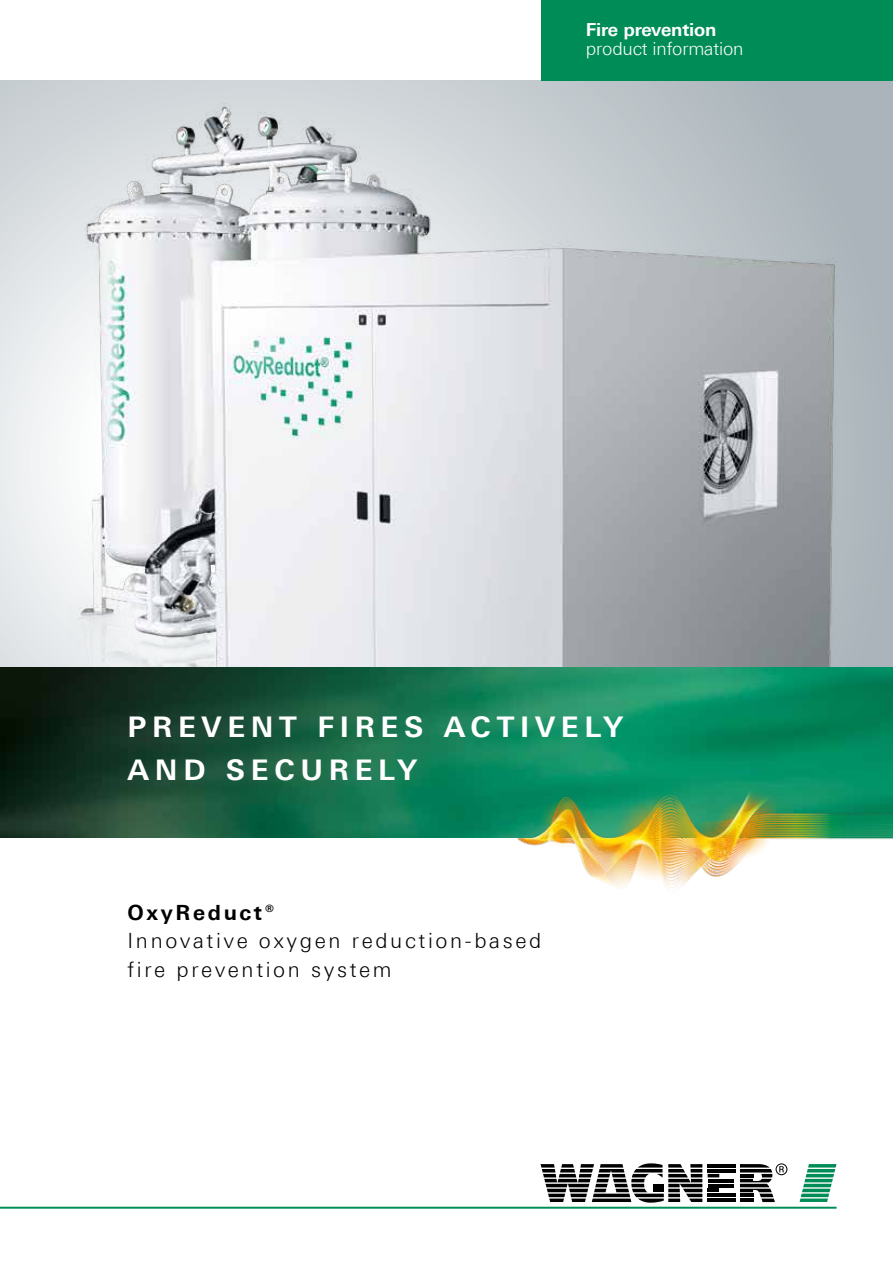
<style>
.page{position:relative;width:893px;height:1263px;background:#fff}
.page>*{position:absolute;margin:0;border:0;box-sizing:border-box;transform-origin:0 0}
.t1{font:700 28.5px/43.5px "LT Univers Basic";letter-spacing:.2em;color:#fff}
.t2{font:300 21px/28.5px "LT Univers Basic";letter-spacing:.125em;color:#000}
.t3{font:700 21px "LT Univers Basic";letter-spacing:.125em;color:#000}
.t4{font:300 18px "LT Univers Basic";letter-spacing:-.01em;color:#fff}
.t5{font:700 18px "LT Univers Basic";letter-spacing:-.01em;color:#fff}
</style>
<div class="page">
<img style="left:0;top:80px;width:893px;height:588px">
<div style="left:541px;top:0;width:352px;height:81px;background:#008c57"></div>
<img style="left:0;top:668px;width:893px;height:170px">
<img style="left:497px;top:758px;width:396px;height:132px">
<hr style="left:0;top:1207px;width:836px;height:2px;background:#008c57">
<svg style="left:799px;top:1164px;width:37px;height:38px"></svg>
<hr style="left:708px;top:1184px;width:26px;height:3px;background:#000">
<hr style="left:708px;top:1179px;width:26px;height:3px;background:#000">
<svg style="left:708px;top:1189px;width:11px;height:3px"></svg>
<svg style="left:708px;top:1174px;width:11px;height:3px"></svg>
<hr style="left:708px;top:1164px;width:28px;height:3px;background:#000">
<hr style="left:708px;top:1198px;width:28px;height:4px;background:#000">
<svg style="left:740px;top:1163px;width:47px;height:39px"></svg>
<hr style="left:708px;top:1169px;width:28px;height:3px;background:#000">
<hr style="left:708px;top:1194px;width:28px;height:3px;background:#000">
<svg style="left:541px;top:1163px;width:161px;height:40px"></svg>
<p class="t5" style="left:586px;top:18px;width:132px">Fire prevention</p>
<p class="t4" style="left:586px;top:38px;width:159px">product information</p>
<h1 class="t1" style="left:128px;top:705px;width:497px">PREVENT FIRES ACTIVELY<br>AND SECURELY</h1>
<p class="t3" style="left:128px;top:900px;width:148px">OxyReduct®</p>
<p class="t2" style="left:128px;top:926px;width:415px">Innovative oxygen reduction-based fire prevention system</p>
</div>
